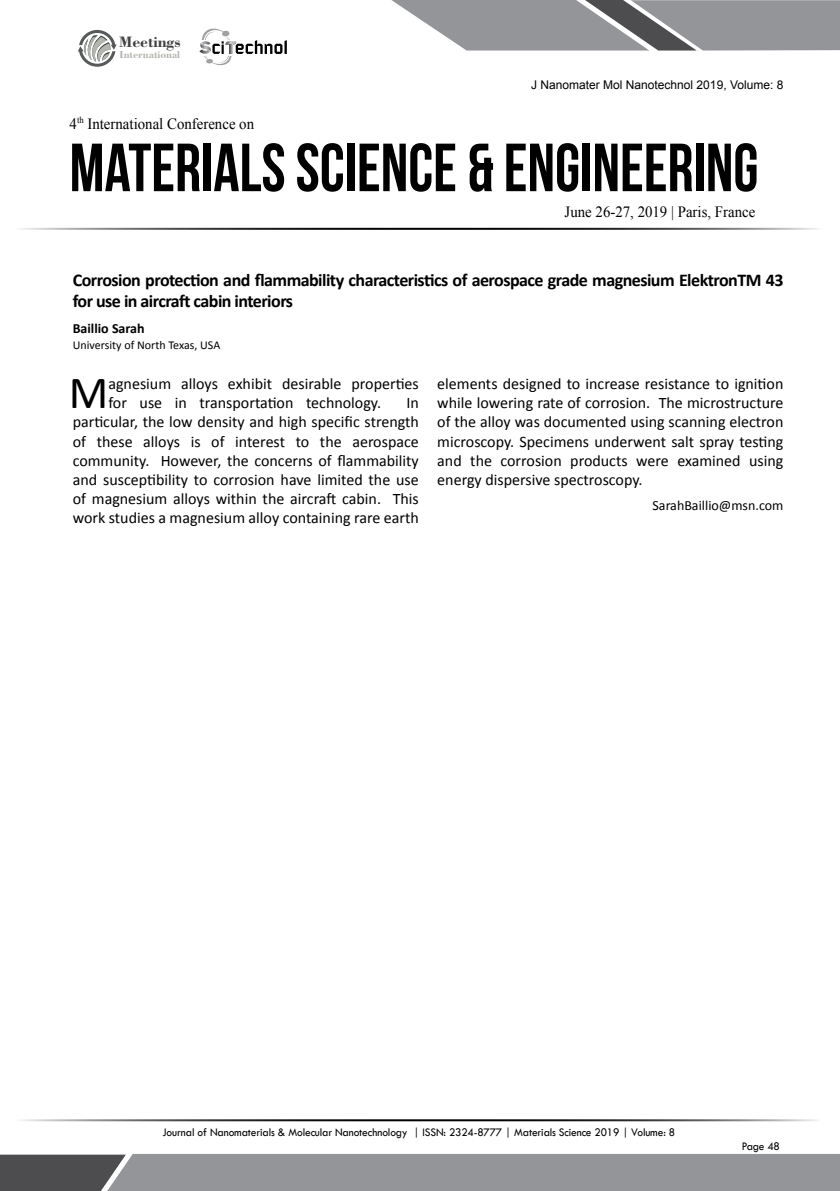
<style>
.page{position:relative;width:840px;height:1191px;background:#fff}
.page>*{position:absolute;margin:0;border:0;box-sizing:border-box;transform-origin:0 0}
.t1{font:67.8px "Bebas Neue";color:#000;scale:.95 1}
.t2{font:46.2px "Calibri";color:#000}
.t3{font:700 18px/21.4px "Calibri";letter-spacing:-.03em;color:#000}
.t4{font:16px/19.2px "Calibri";color:#000;text-align:justify}
.t5{font:700 16px "Bodoni BT";color:#414042}
.t6{font:15.6px "Times New Roman";color:#000;scale:.95 1}
.t7{font:14px "Calibri";color:#000}
.t8{font:700 14px "Calibri";color:#000}
.t9{font:12px "Tw Cen";letter-spacing:-.01em;color:#000;scale:.95 1}
.t10{font:12px "Arial";color:#000}
.t11{font:12px "Calibri";color:#000}
.t12{font:700 10.6px "Bodoni BT";color:#b3b6af}
</style>
<div class="page">
<hr style="left:12px;top:228px;width:807px;height:2px;background:#000">
<hr style="left:12px;top:1119px;width:807px;height:2px;background:#000">
<svg style="left:391px;top:0;width:448px;height:51px;background:#9b9c9f"></svg>
<svg style="left:0;top:1154px;width:839px;height:37px;background:#8a8c8f"></svg>
<svg style="left:78px;top:30px;width:39px;height:37px"></svg>
<svg style="left:199px;top:29px;width:88px;height:36px"></svg>
<p class="t5" style="left:119px;top:32px;width:63px">Meetings</p>
<p class="t12" style="left:120px;top:48px;width:62px">International</p>
<p class="t6" style="left:70px;top:113px;width:196px">4<sup>th</sup> International Conference on</p>
<p class="t10" style="left:530px;top:77px;width:254px">J Nanomater Mol Nanotechnol 2019, Volume: 8</p>
<h1 class="t1" style="left:70px;top:130px;width:726px">MATERIALS SCIENCE &amp; ENGINEERING</h1>
<p class="t6" style="left:564px;top:201px;width:202px">June 26-27, 2019 | Paris, France</p>
<p class="t3" style="left:73px;top:269px;width:712px">Corrosion protection and flammability characteristics of aerospace grade magnesium ElektronTM 43 for use in aircraft cabin interiors</p>
<p class="t8" style="left:73px;top:320px;width:73px">Baillio Sarah</p>
<p class="t11" style="left:73px;top:337px;width:149px">University of North Texas, USA</p>
<h2 class="t2" style="left:69px;top:364px;width:41px">M</h2>
<p class="t4" style="left:108px;top:374px;width:312px">agnesium alloys exhibit desirable properties for use in transportation technology.</p>
<p class="t4" style="left:437px;top:374px;width:347px">elements designed to increase resistance to ignition while lowering rate of corrosion. The microstructure of the alloy was documented using scanning electron microscopy. Specimens underwent salt spray testing and the corrosion products were examined using energy dispersive spectroscopy.</p>
<p class="t7" style="left:652px;top:497px;width:132px">SarahBaillio@msn.com</p>
<p class="t4" style="left:73px;top:393px;width:347px;text-indent:333px">In particular, the low density and high specific strength of these alloys is of interest to the aerospace community. However, the concerns of flammability and susceptibility to corrosion have limited the use of magnesium alloys within the aircraft cabin. This work studies a magnesium alloy containing rare earth</p>
<p class="t9" style="left:162px;top:1124px;width:541px">Journal of Nanomaterials &amp; Molecular Nanotechnology | ISSN: 2324-8777 | Materials Science 2019 | Volume: 8</p>
<p class="t9" style="left:741px;top:1139px;width:42px">Page 48</p>
</div>
